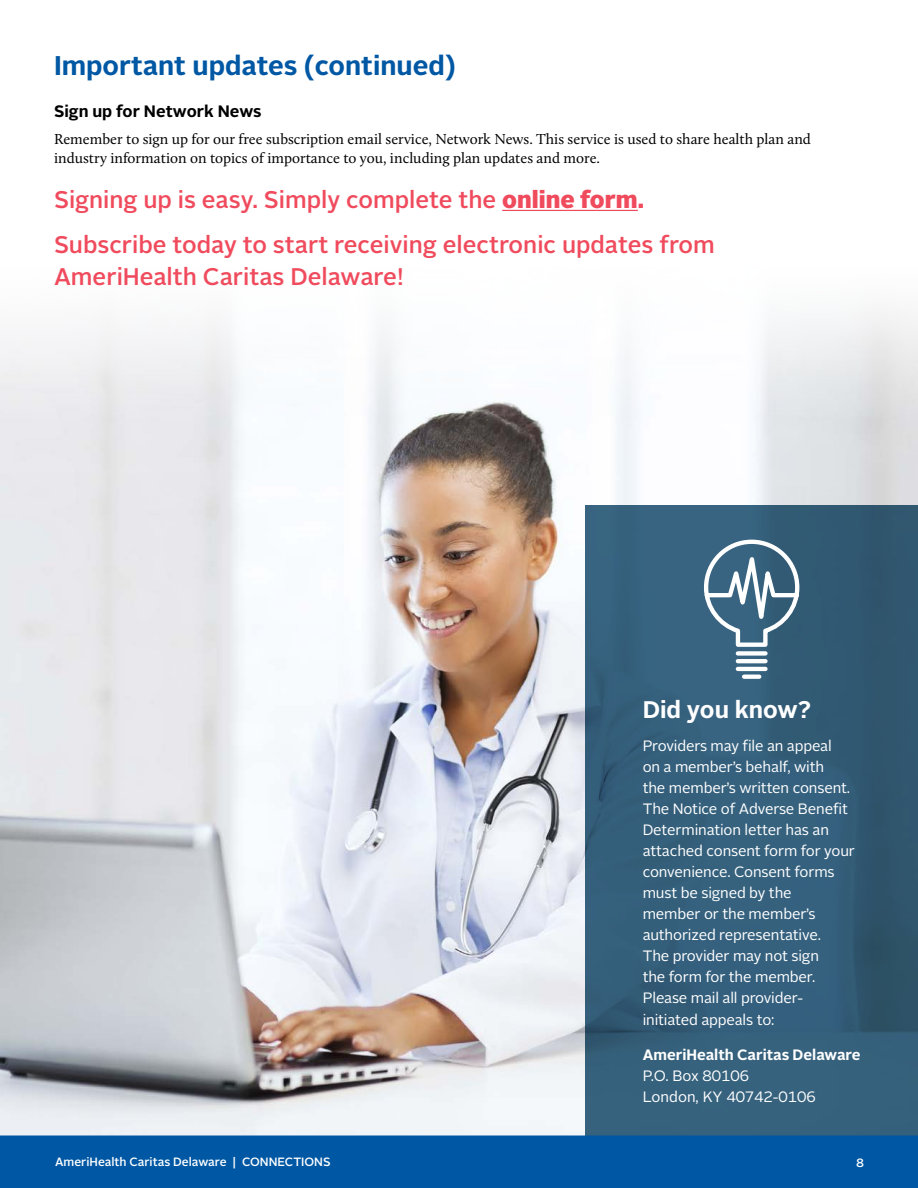
<style>
.page{position:relative;width:918px;height:1188px;background:#fff}
.page>*{position:absolute;margin:0;border:0;box-sizing:border-box;transform-origin:0 0}
.t1{font:700 27px "Alright Sans";color:#0058a4}
.t2{font:500 24px/45px "Alright Sans";color:#f04b5d}
.t3{font:700 24px "Alright Sans";color:#fff}
.t4{font:700 16.5px "Alright Sans";color:#000}
.t5{font:15px/21px "Alright Sans";letter-spacing:-.01em;color:#fff}
.t6{font:15px/19.5px "Calluna";color:#000}
.t7{font:700 15px "Alright Sans";color:#fff}
.t8{font:500 12px "Alright Sans";color:#fff}
.s1{font-weight:900}
</style>
<div class="page">
<img style="left:0;top:311px;width:918px;height:824px">
<div style="left:585px;top:505px;width:333px;height:631px;background:linear-gradient(to right,#366380,#315973)"></div>
<svg style="left:702px;top:536px;width:100px;height:145px"></svg>
<div style="left:0;top:1136px;width:918px;height:52px;background:#0058a4"></div>
<hr style="left:502px;top:210px;width:136px;height:1px;background:#f04b5d">
<h1 class="t1" style="left:54px;top:46px;width:404px">Important updates (continued)</h1>
<p class="t4" style="left:54px;top:100px;width:209px">Sign up for Network News</p>
<p class="t6" style="left:54px;top:129px;width:759px">Remember to sign up for our free subscription email service, Network News. This service is used to share health plan and industry information on topics of importance to you, including plan updates and more.</p>
<h2 class="t2" style="left:54px;top:177px;width:662px">Signing up is easy. Simply complete the <span class="s1">online form.<br></span>Subscribe today to start receiving electronic updates from</h2>
<h2 class="t2" style="left:54px;top:254px;width:351px">AmeriHealth Caritas Delaware!</h2>
<h2 class="t3" style="left:643px;top:693px;width:170px">Did you know?</h2>
<p class="t5" style="left:643px;top:735px;width:214px">Providers may file an appeal<br>on a member’s behalf, with<br>the member’s written consent.<br>The Notice of Adverse Benefit<br>Determination letter has an attached consent form for your convenience. Consent forms must be signed by the<br>member or the member’s authorized representative.<br>The provider may not sign<br>the form for the member.<br>Please mail all provider-</p>
<p class="t5" style="left:643px;top:1010px;width:133px">initiated appeals to:</p>
<p class="t7" style="left:643px;top:1044px;width:219px">AmeriHealth Caritas Delaware</p>
<p class="t5" style="left:643px;top:1065px;width:175px">P.O. Box 80106<br>London, KY 40742-0106</p>
<p class="t8" style="left:55px;top:1154px;width:277px">AmeriHealth Caritas Delaware | CONNECTIONS</p>
<p class="t8" style="left:856px;top:1154px;width:9px">8</p>
</div>
